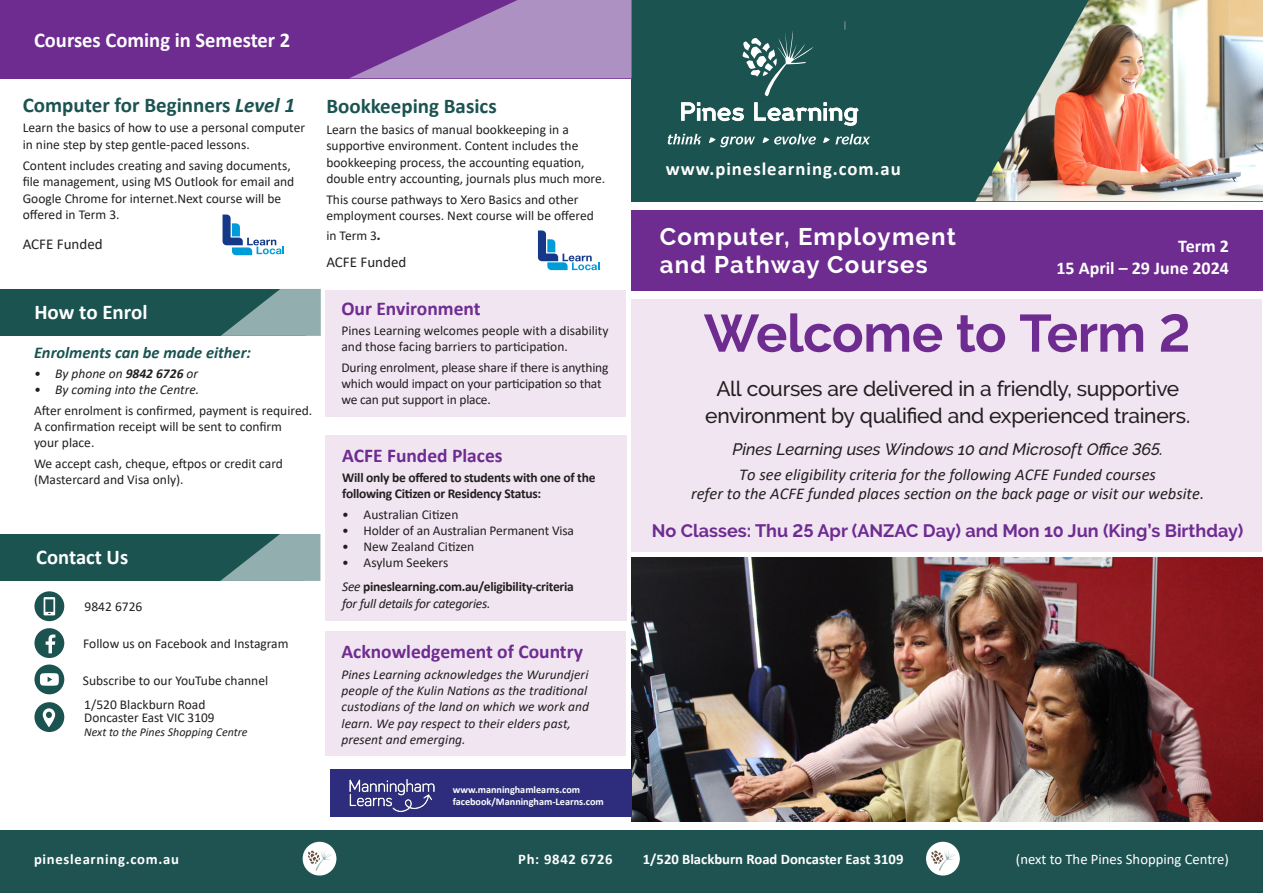
<style>
.page{position:relative;width:1263px;height:893px;background:#fff}
.page>*{position:absolute;margin:0;border:0;box-sizing:border-box;transform-origin:0 0}
.CourseTiming{font:700 52.5px "Raleway";letter-spacing:-.015em;color:#6e2c91}
.t1{font:700 24px/28.8px "Raleway";letter-spacing:.05em;color:#fff}
.CourseTiming-2{font:500 21px/27px "Raleway";letter-spacing:-.015em;color:#231f20;text-align:center}
.t2{font:700 21px "Calibri";color:#1b5351}
.t3{font:700 21px "Calibri";color:#fff}
.t4{font:700 19.5px "Calibri";color:#6e2c91}
.t5{font:700 18.75px "Calibri";letter-spacing:.05em;color:#fff}
.CourseTiming-3{font:700 18px "Raleway";color:#6e2c91}
.t6{font:700 18px/21.6px "Calibri";color:#fff;text-align:right}
.CourseTiming-4{font:italic 16.5px "Calibri";color:#231f20}
.CourseTiming-5{font:italic 500 16.5px "Raleway";color:#231f20}
.t7{font:italic 700 16.5px "Calibri";color:#1b5351}
.t8{font:15px "Calibri";color:#231f20}
.t9{font:700 14.7px "Calibri";color:#fff}
.t10{font:700 14.7px "Calibri";letter-spacing:.05em;color:#fff}
.t11{font:14.7px "Calibri";color:#fff}
.t12{font:13.5px/16.5px "Calibri";color:#231f20}
.CourseTiming-6{font:italic 13.5px/16.2px "Calibri";letter-spacing:.005em;color:#231f20}
.t13{font:700 13.5px/16.2px "Calibri";letter-spacing:-.02em;color:#231f20}
.t14{font:italic 12px "Calibri";color:#231f20}
.t15{font:700 10.2px "Calibri";color:#fff}
.s1{font-style:italic}
.s2{font-weight:700}
.s3{font-weight:700;font-style:italic;font-size:15px}
.s4{font-weight:400;font-style:italic}
</style>
<div class="page">
<div style="left:631px;top:0;width:632px;height:201px;background:#1b5351"></div>
<div style="left:325px;top:290px;width:301px;height:126px;background:#f0e5f1"></div>
<div style="left:325px;top:632px;width:301px;height:124px;background:#f0e5f1"></div>
<div style="left:0;top:534px;width:303px;height:47px;background:#1b5351"></div>
<svg style="left:220px;top:534px;width:100px;height:47px"></svg>
<div style="left:0;top:0;width:631px;height:78px;background:#6e2c91"></div>
<svg style="left:350px;top:0;width:281px;height:78px"></svg>
<div style="left:631px;top:299px;width:631px;height:253px;background:#f0e5f1"></div>
<img style="left:631px;top:557px;width:631px;height:264px">
<div style="left:631px;top:210px;width:632px;height:80px;background:#6e2c91"></div>
<div style="left:331px;top:770px;width:301px;height:47px;background:#2e2d7d"></div>
<div style="left:325px;top:435px;width:302px;height:186px;background:#f0e5f1"></div>
<div style="left:0;top:289px;width:306px;height:47px;background:#1b5351"></div>
<svg style="left:221px;top:289px;width:100px;height:47px"></svg>
<svg style="left:34px;top:591px;width:30px;height:30px"></svg>
<svg style="left:44px;top:597px;width:11px;height:18px"></svg>
<div style="left:34px;top:702px;width:30px;height:30px;background:#1b5351;border-radius:50%"></div>
<svg style="left:43px;top:708px;width:12px;height:19px"></svg>
<div style="left:34px;top:628px;width:30px;height:30px;background:#1b5351;border-radius:50%"></div>
<svg style="left:46px;top:634px;width:9px;height:19px"></svg>
<div style="left:34px;top:664px;width:30px;height:30px;background:#1b5351;border-radius:50%"></div>
<svg style="left:40px;top:673px;width:19px;height:13px"></svg>
<svg style="left:668px;top:134px;width:34px;height:10px"></svg>
<svg style="left:709px;top:136px;width:46px;height:11px"></svg>
<svg style="left:762px;top:134px;width:54px;height:11px"></svg>
<svg style="left:823px;top:134px;width:47px;height:11px"></svg>
<svg style="left:681px;top:21px;width:178px;height:105px"></svg>
<img style="left:975px;top:0;width:288px;height:201px">
<img style="left:349px;top:779px;width:86px;height:33px">
<div style="left:0;top:831px;width:1263px;height:62px;background:#1f5352"></div>
<div style="left:303px;top:842px;width:33px;height:33px;background:#fff;border-radius:50%"></div>
<svg style="left:308px;top:848px;width:25px;height:23px"></svg>
<div style="left:926px;top:842px;width:34px;height:33px;background:#fff;border-radius:50%"></div>
<svg style="left:931px;top:850px;width:25px;height:21px"></svg>
<svg style="left:223px;top:215px;width:61px;height:40px"></svg>
<svg style="left:538px;top:230px;width:62px;height:40px"></svg>
<p class="t3" style="left:34px;top:25px;width:258px">Courses Coming in Semester 2</p>
<p class="t2" style="left:23px;top:90px;width:274px">Computer for Beginners <span class="s1">Level 1</span></p>
<p class="t12" style="left:23px;top:119px;width:284px">Learn the basics of how to use a personal computer in nine step by step gentle-paced lessons.</p>
<p class="t12" style="left:23px;top:157px;width:273px">Content includes creating and saving documents, file management, using MS Outlook for email and Google Chrome for internet.Next course will be offered in Term 3.</p>
<p class="t8" style="left:23px;top:233px;width:82px">ACFE Funded</p>
<p class="t3" style="left:34px;top:297px;width:115px">How to Enrol</p>
<p class="t7" style="left:34px;top:340px;width:219px">Enrolments can be made either:</p>
<p class="CourseTiming-6" style="left:34px;top:365px;width:166px">• By phone on <span class="s2">9842 6726</span> or</p>
<p class="CourseTiming-6" style="left:34px;top:381px;width:167px">• By coming into the Centre.</p>
<p class="t12" style="left:34px;top:402px;width:280px">After enrolment is confirmed, payment is required.<br>A confirmation receipt will be sent to confirm<br>your place.</p>
<p class="t12" style="left:34px;top:455px;width:250px">We accept cash, cheque, eftpos or credit card (Mastercard and Visa only).</p>
<p class="t3" style="left:36px;top:542px;width:93px">Contact Us</p>
<p class="t12" style="left:85px;top:598px;width:59px">9842 6726</p>
<p class="t12" style="left:83px;top:635px;width:207px">Follow us on Facebook and Instagram</p>
<p class="t12" style="left:83px;top:671px;width:187px">Subscribe to our YouTube channel</p>
<p class="t12" style="left:84px;top:695px;width:123px">1/520 Blackburn Road</p>
<p class="t12" style="left:84px;top:709px;width:132px">Doncaster East VIC 3109</p>
<p class="t14" style="left:84px;top:723px;width:165px">Next to the Pines Shopping Centre</p>
<p class="t2" style="left:326px;top:91px;width:172px">Bookkeeping Basics</p>
<p class="t12" style="left:326px;top:120px;width:280px">Learn the basics of manual bookkeeping in a supportive environment. Content includes the bookkeeping process, the accounting equation, double entry accounting, journals plus much more.</p>
<p class="t12" style="left:326px;top:191px;width:269px">This course pathways to Xero Basics and other employment courses. Next course will be offered</p>
<p class="t12" style="left:326px;top:227px;width:56px">in Term 3<span class="s3">.</span></p>
<p class="t8" style="left:326px;top:251px;width:82px">ACFE Funded</p>
<p class="t4" style="left:341px;top:294px;width:141px">Our Environment</p>
<p class="t12" style="left:341px;top:322px;width:269px">Pines Learning welcomes people with a disability and those facing barriers to participation.</p>
<p class="t12" style="left:341px;top:359px;width:268px">During enrolment, please share if there is anything which would impact on your participation so that we can put support in place.</p>
<p class="t4" style="left:342px;top:441px;width:162px">ACFE Funded Places</p>
<p class="t13" style="left:342px;top:469px;width:255px">Will only be offered to students with one of the following Citizen or Residency Status:</p>
<p class="t12" style="left:342px;top:506px;width:118px">• Australian Citizen</p>
<p class="t12" style="left:342px;top:522px;width:233px">• Holder of an Australian Permanent Visa</p>
<p class="t12" style="left:342px;top:538px;width:134px">• New Zealand Citizen</p>
<p class="t12" style="left:342px;top:554px;width:108px">• Asylum Seekers</p>
<p class="t13" style="left:342px;top:579px;width:233px"><span class="s4">See</span> pineslearning.com.au/eligibility-criteria <span class="s4">for full details for categories.</span></p>
<p class="t4" style="left:341px;top:638px;width:243px">Acknowledgement of Country</p>
<p class="CourseTiming-6" style="left:341px;top:666px;width:249px">Pines Learning acknowledges the Wurundjeri people of the Kulin Nations as the traditional custodians of the land on which we work and learn. We pay respect to their elders past, present and emerging.</p>
<p class="t15" style="left:453px;top:782px;width:129px">www.manninghamlearns.com</p>
<p class="t15" style="left:453px;top:794px;width:153px">facebook/Manningham-Learns.com</p>
<p class="t5" style="left:666px;top:156px;width:237px">www.pineslearning.com.au</p>
<p class="t1" style="left:660px;top:222px;width:298px">Computer, Employment and Pathway Courses</p>
<p class="t6" style="left:1056px;top:235px;width:174px">Term 2<br>15 April – 29 June 2024</p>
<p class="CourseTiming" style="left:704px;top:303px;width:488px">Welcome to Term 2</p>
<p class="CourseTiming-2" style="left:705px;top:375px;width:487px">All courses are delivered in a friendly, supportive environment by qualified and experienced trainers.</p>
<p class="CourseTiming-5" style="left:732px;top:440px;width:432px">Pines Learning uses Windows 10 and Microsoft Office 365.</p>
<p class="CourseTiming-4" style="left:739px;top:463px;width:418px">To see eligibility criteria for the following ACFE Funded courses</p>
<p class="CourseTiming-4" style="left:691px;top:482px;width:515px">refer to the ACFE funded places section on the back page or visit our website.</p>
<p class="CourseTiming-3" style="left:652px;top:520px;width:593px">No Classes: Thu 25 Apr (ANZAC Day) and Mon 10 Jun (King’s Birthday)</p>
<p class="t10" style="left:34px;top:849px;width:146px">pineslearning.com.au</p>
<p class="t10" style="left:518px;top:849px;width:96px">Ph: 9842 6726</p>
<p class="t9" style="left:643px;top:849px;width:262px">1/520 Blackburn Road Doncaster East 3109</p>
<p class="t11" style="left:1016px;top:849px;width:214px">(next to The Pines Shopping Centre)</p>
</div>
